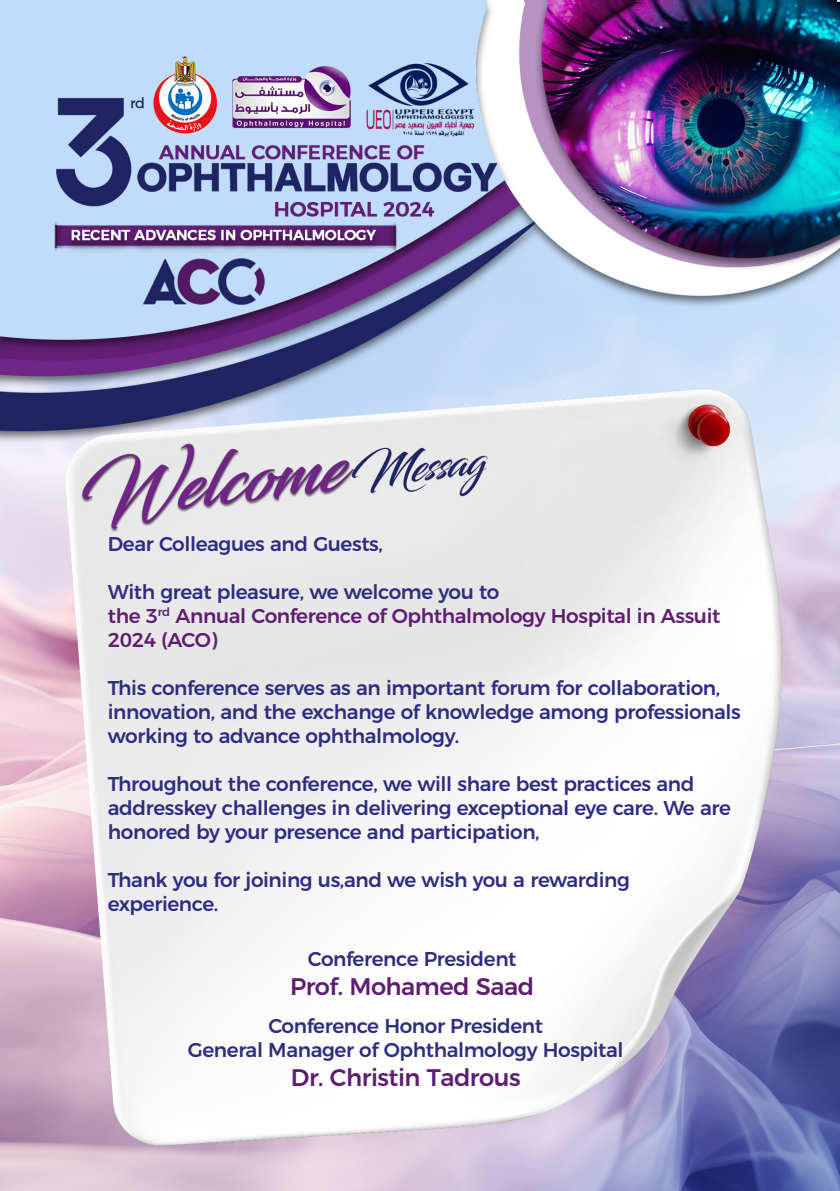
<style>
.page{position:relative;width:840px;height:1191px;background:#fff}
.page>*{position:absolute;margin:0;border:0;box-sizing:border-box;transform-origin:0 0}
.t1{font:500 24px "Montserrat";letter-spacing:-.02em;color:#5e1e71}
.t2{font:500 20px/24px "Montserrat";letter-spacing:-.02em;color:#2e2e80}
.t3{font:500 20px/24px "Montserrat";letter-spacing:-.02em;color:#5e1e71}
</style>
<div class="page">
<img style="left:0;top:2px;width:839px;height:1189px">
<p class="t2" style="left:108px;top:530px;width:276px">Dear Colleagues and Guests,</p>
<p class="t2" style="left:108px;top:578px;width:393px">With great pleasure, we welcome you to</p>
<p class="t3" style="left:108px;top:602px;width:613px">the 3<sup>rd</sup> Annual Conference of Ophthalmology Hospital in Assuit<br>2024 (ACO)</p>
<p class="t2" style="left:108px;top:674px;width:613px">This conference serves as an important forum for collaboration,</p>
<p class="t2" style="left:108px;top:698px;width:634px">innovation, and the exchange of knowledge among professionals</p>
<p class="t2" style="left:108px;top:722px;width:353px">working to advance ophthalmology.</p>
<p class="t2" style="left:108px;top:770px;width:624px">Throughout the conference, we will share best practices and addresskey challenges in delivering exceptional eye care. We are honored by your presence and participation,</p>
<p class="t2" style="left:108px;top:866px;width:523px">Thank you for joining us,and we wish you a rewarding experience.</p>
<p class="t2" style="left:307px;top:945px;width:210px">Conference President</p>
<p class="t1" style="left:290px;top:967px;width:246px">Prof. Mohamed Saad</p>
<p class="t2" style="left:268px;top:1012px;width:276px">Conference Honor President</p>
<p class="t2" style="left:188px;top:1036px;width:437px">General Manager of Ophthalmology Hospital</p>
<p class="t1" style="left:291px;top:1058px;width:231px">Dr. Christin Tadrous</p>
</div>
